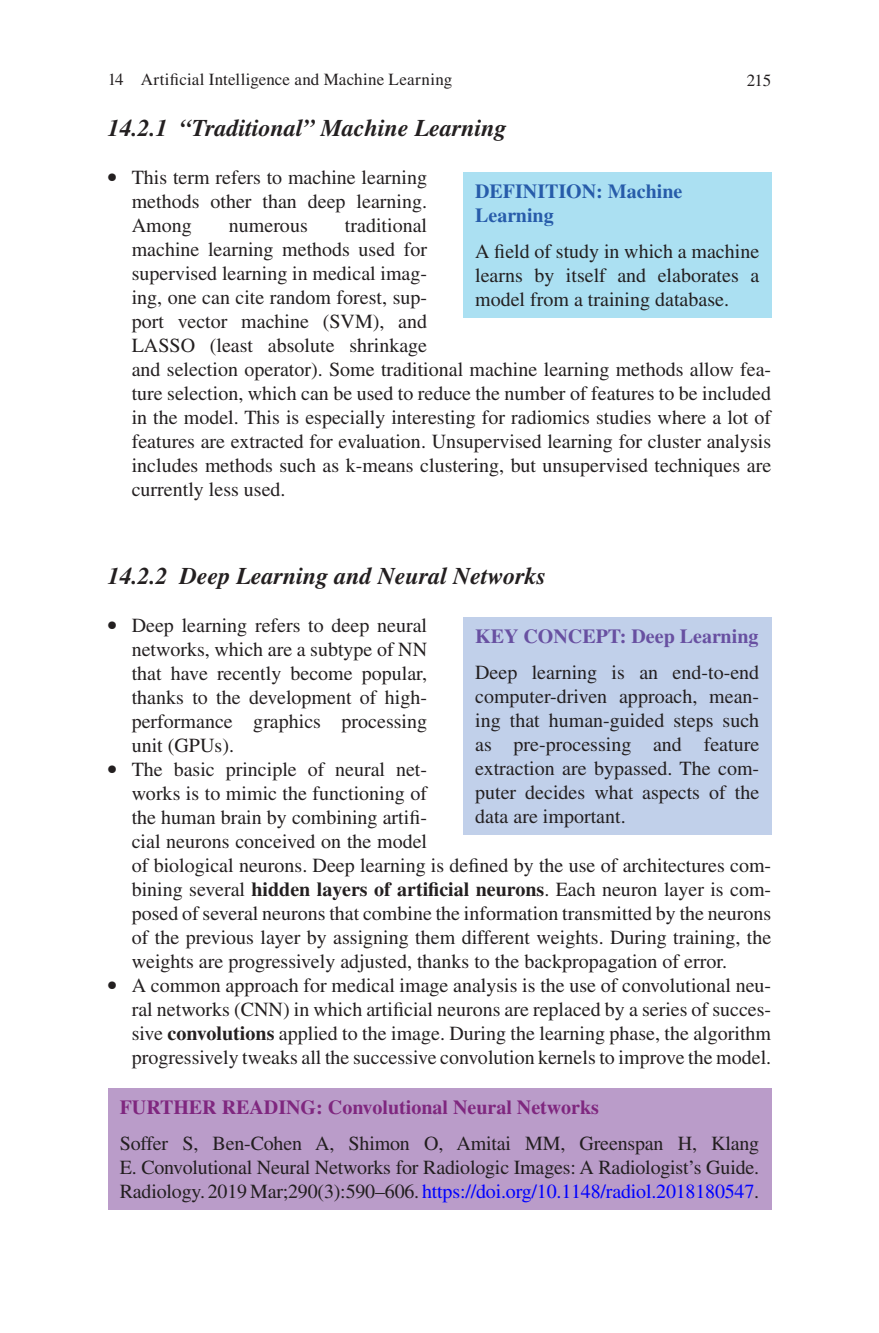
<style>
.page{position:relative;width:879px;height:1333px;background:#fff}
.page>*{position:absolute;margin:0;border:0;box-sizing:border-box;transform-origin:0 0}
.t1{font:italic 700 24px "Times LT Std";color:#231f20}
.t2{font:20px/24px "Times LT Std";color:#231f20;text-align:justify}
.t3{font:700 20px "Times LT Std";color:#7f277f}
.t4{font:700 20px/24px "Times LT Std";color:#275caa}
.t5{font:700 20px "Times LT Std";color:#6850a1}
.t6{font:17px "Times LT Std Roman 3";letter-spacing:.015em;color:#231f20}
.t7{font:17px "Times LT Std";color:#231f20}
.s1{font-weight:700}
.s2{color:#00f}
</style>
<div class="page">
<div style="left:463px;top:172px;width:308px;height:146px;background:#abe0f2"></div>
<div style="left:463px;top:617px;width:308px;height:217px;background:#c1d0ea"></div>
<div style="left:108px;top:1087px;width:663px;height:122px;background:#ba9cc9"></div>
<p class="t6" style="left:108px;top:70px;width:346px">14 Artificial Intelligence and Machine Learning</p>
<p class="t7" style="left:747px;top:71px;width:26px">215</p>
<p class="t1" style="left:108px;top:113px;width:400px">14.2.1 “Traditional” Machine Learning</p>
<p class="t2" style="left:132px;top:165px;width:297px;text-indent:-24px">● This term refers to machine learning methods other than deep learning.<br>Among</p>
<p class="t4" style="left:475px;top:178px;width:209px">DEFINITION: Machine<br>Learning</p>
<p class="t2" style="left:475px;top:239px;width:285px">A field of study in which a machine learns by itself and elaborates a model from a training database.</p>
<p class="t2" style="left:132px;top:213px;width:641px;text-align:left;text-indent:213px">traditional<br>machine learning methods used for<br>supervised learning in medical imag-<br>ing, one can cite random forest, sup-<br>port vector machine (SVM), and<br>LASSO (least absolute shrinkage<br>and selection operator). Some traditional machine learning methods allow fea&shy;ture selection, which can be used to reduce the number of features to be included in the model. This is especially interesting for radiomics studies where a lot of features are extracted for evaluation. Unsupervised learning for cluster analysis includes methods such as k-means clustering, but unsupervised techniques are currently less used.</p>
<p class="t2" style="left:229px;top:213px;width:80px">numerous</p>
<p class="t1" style="left:108px;top:561px;width:440px">14.2.2 Deep Learning and Neural Networks</p>
<p class="t2" style="left:132px;top:613px;width:297px;text-indent:-24px">● Deep learning refers to deep neural networks, which are a subtype of NN that have recently become popular, thanks to the development of high&shy;performance graphics processing unit (GPUs).</p>
<p class="t2" style="left:132px;top:757px;width:641px;text-align:left;text-indent:-24px">● The basic principle of neural net-<br>works is to mimic the functioning of<br>the human brain by combining artifi-<br>cial neurons conceived on the model<br>of biological neurons. Deep learning is defined by the use of architectures com&shy;bining several <span class="s1">hidden layers of artificial neurons</span>. Each neuron layer is com&shy;posed of several neurons that combine the information transmitted by the neurons of the previous layer by assigning them different weights. During training, the weights are progressively adjusted, thanks to the backpropagation of error.</p>
<p class="t2" style="left:132px;top:973px;width:641px;text-indent:-24px">● A common approach for medical image analysis is the use of convolutional neu&shy;ral networks (CNN) in which artificial neurons are replaced by a series of succes&shy;sive <span class="s1">convolutions</span> applied to the image. During the learning phase, the algorithm progressively tweaks all the successive convolution kernels to improve the model.</p>
<p class="t5" style="left:475px;top:623px;width:285px">KEY CONCEPT: Deep Learning</p>
<p class="t2" style="left:475px;top:659px;width:286px">Deep learning is an end-to-end computer-driven approach, mean&shy;ing that human-guided steps such as pre-processing and feature extraction are bypassed. The com&shy;puter decides what aspects of the data are important.</p>
<p class="t3" style="left:120px;top:1094px;width:481px">FURTHER READING: Convolutional Neural Networks</p>
<p class="t2" style="left:120px;top:1130px;width:641px">Soffer S, Ben-Cohen A, Shimon O, Amitai MM, Greenspan H, Klang E. Convolutional Neural Networks for Radiologic Images: A Radiologist’s Guide.<br>Radiology. 2019 Mar;290(3):590–606. <span class="s2">https://doi.org/10.1148/radiol.2018180547</span>.</p>
</div>
